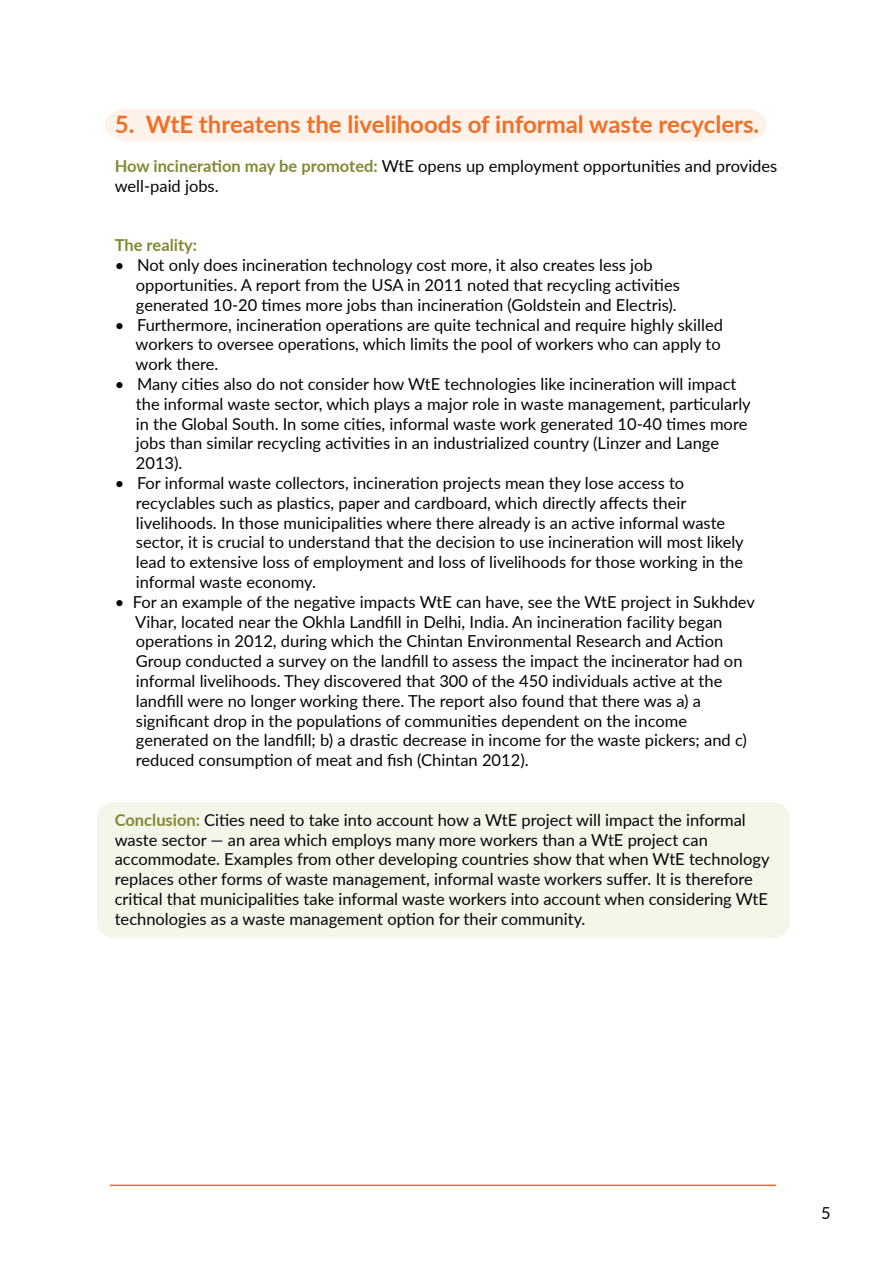
<style>
.page{position:relative;width:893px;height:1263px;background:#fff}
.page>*{position:absolute;margin:0;border:0;box-sizing:border-box;transform-origin:0 0}
.t1{font:700 24px "Lato";color:#f36f24}
.t2{font:16.5px/19.8px "Lato";color:#050504}
.t3{font:700 16.5px "Lato";color:#848935}
.s1{font-weight:700;color:#848935}
</style>
<div class="page">
<div style="left:105px;top:109px;width:662px;height:33px;background:#fef2eb"></div>
<div style="left:97px;top:802px;width:693px;height:136px;background:#f5f5ea"></div>
<hr style="left:110px;top:1184px;width:666px;height:2px;background:#f36825">
<h1 class="t1" style="left:115px;top:106px;width:646px">5. WtE threatens the livelihoods of informal waste recyclers.</h1>
<p class="t2" style="left:115px;top:156px;width:664px"><span class="s1">How incineration may be promoted:</span> WtE opens up employment opportunities and provides well-paid jobs.</p>
<p class="t3" style="left:115px;top:233px;width:84px">The reality:</p>
<p class="t2" style="left:136px;top:255px;width:546px;text-indent:-21px">• Not only does incineration technology cost more, it also creates less job opportunities. A report from the USA in 2011 noted that recycling activities generated 10-20 times more jobs than incineration (Goldstein and Electris).</p>
<p class="t2" style="left:136px;top:314px;width:589px;text-indent:-21px">• Furthermore, incineration operations are quite technical and require highly skilled workers to oversee operations, which limits the pool of workers who can apply to work there.</p>
<p class="t2" style="left:136px;top:373px;width:616px;text-indent:-21px">• Many cities also do not consider how WtE technologies like incineration will impact the informal waste sector, which plays a major role in waste management, particularly in the Global South. In some cities, informal waste work generated 10-40 times more jobs than similar recycling activities in an industrialized country (Linzer and Lange 2013).</p>
<p class="t2" style="left:136px;top:472px;width:609px;text-indent:-21px">• For informal waste collectors, incineration projects mean they lose access to recyclables such as plastics, paper and cardboard, which directly affects their livelihoods. In those municipalities where there already is an active informal waste sector, it is crucial to understand that the decision to use incineration will most likely lead to extensive loss of employment and loss of livelihoods for those working in the informal waste economy.</p>
<p class="t2" style="left:135px;top:591px;width:621px;text-indent:-21px">• For an example of the negative impacts WtE can have, see the WtE project in Sukhdev Vihar, located near the Okhla Landfill in Delhi, India. An incineration facility began operations in 2012, during which the Chintan Environmental Research and Action Group conducted a survey on the landfill to assess the impact the incinerator had on informal livelihoods. They discovered that 300 of the 450 individuals active at the landfill were no longer working there. The report also found that there was a) a significant drop in the populations of communities dependent on the income generated on the landfill; b) a drastic decrease in income for the waste pickers; and c) reduced consumption of meat and fish (Chintan 2012).</p>
<p class="t2" style="left:115px;top:809px;width:656px"><span class="s1">Conclusion:</span> Cities need to take into account how a WtE project will impact the informal waste sector — an area which employs many more workers than a WtE project can accommodate. Examples from other developing countries show that when WtE technology replaces other forms of waste management, informal waste workers suffer. It is therefore critical that municipalities take informal waste workers into account when considering WtE technologies as a waste management option for their community.</p>
<p class="t2" style="left:821px;top:1202px;width:11px">5</p>
</div>
